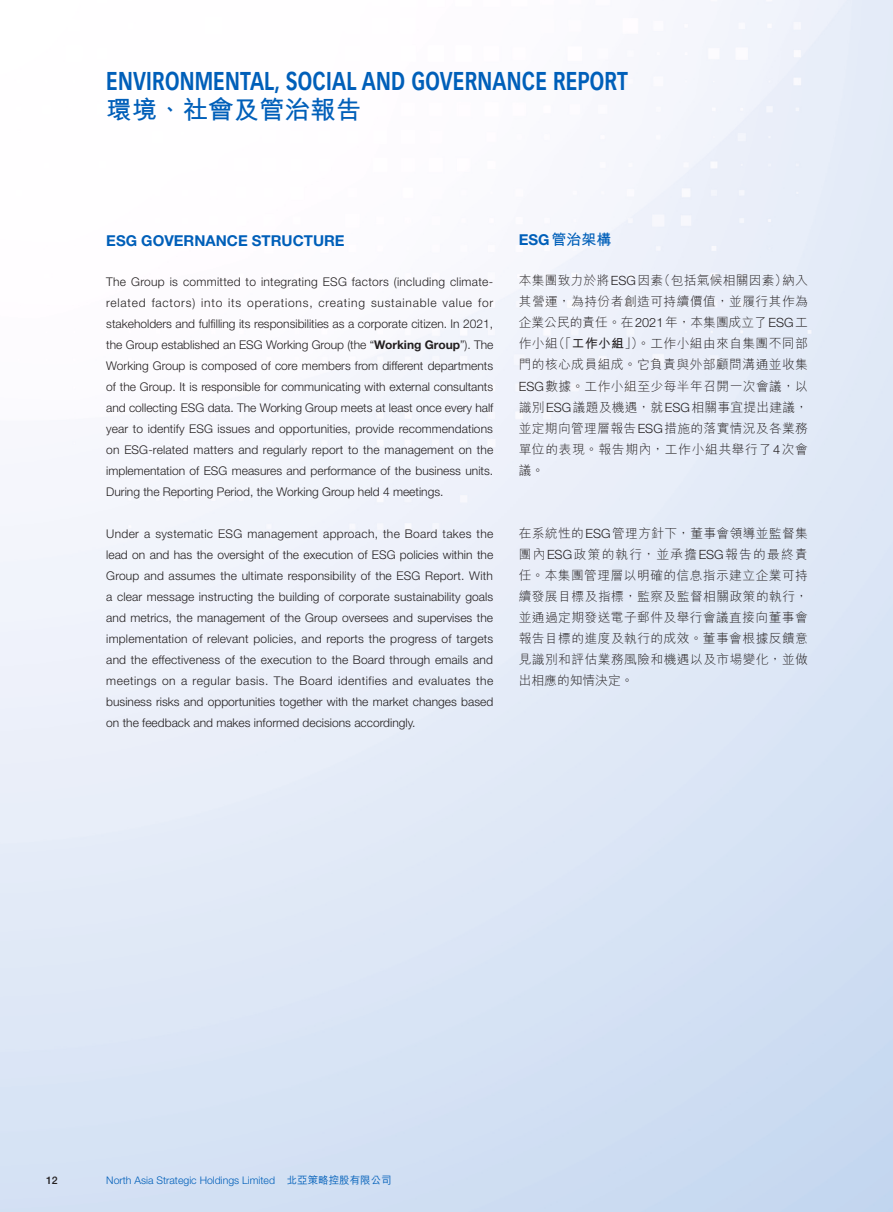
<style>
.page{position:relative;width:893px;height:1212px;background:#fff}
.page>*{position:absolute;margin:0;border:0;box-sizing:border-box;transform-origin:0 0}
.t1{font:700 25.5px "M Hei HK";color:#005fb9}
.t2{font:700 25.35px "Vectora LT Std";letter-spacing:.01em;color:#005fb9;scale:.77 1}
.t3{font:700 15px "Helvetica Neue LT Std";color:#005fb9}
.t4{font:700 15px "M Hei HK";color:#005fb9}
.t5{font:300 12.75px/21px "M Hei HK";letter-spacing:.035em;color:#231f20;text-align:justify}
.t6{font:300 12px/21px "Helvetica Neue LT Std";color:#231f20;text-align:justify}
.t7{font:300 10.5px "Helvetica Neue LT Std";color:#005fb9}
.t8{font:500 10.5px "Helvetica Neue LT Std";color:#231f20}
.s1{font-weight:700}
.s2{font-family:"Helvetica Neue LT Std"}
.s3{font-family:"M Hei HK";font-weight:500}
</style>
<div class="page">
<h2 class="t2" style="left:106px;top:66px;width:679px">ENVIRONMENTAL, SOCIAL AND GOVERNANCE REPORT</h2>
<h1 class="t1" style="left:106px;top:91px;width:256px">環境、社會及管治報告</h1>
<p class="t3" style="left:106px;top:232px;width:240px">ESG GOVERNANCE STRUCTURE</p>
<p class="t6" style="left:106px;top:271px;width:389px">The Group is committed to integrating ESG factors (including climate&shy;related factors) into its operations, creating sustainable value for stakeholders and fulfilling its responsibilities as a corporate citizen. In 2021, the Group established an ESG Working Group (the “<span class="s1">Working Group</span>”). The Working Group is composed of core members from different departments of the Group. It is responsible for communicating with external consultants and collecting ESG data. The Working Group meets at least once every half year to identify ESG issues and opportunities, provide recommendations on ESG-related matters and regularly report to the management on the implementation of ESG measures and performance of the business units.<br>During the Reporting Period, the Working Group held 4 meetings.</p>
<p class="t6" style="left:106px;top:523px;width:389px">Under a systematic ESG management approach, the Board takes the lead on and has the oversight of the execution of ESG policies within the Group and assumes the ultimate responsibility of the ESG Report. With a clear message instructing the building of corporate sustainability goals and metrics, the management of the Group oversees and supervises the implementation of relevant policies, and reports the progress of targets and the effectiveness of the execution to the Board through emails and meetings on a regular basis. The Board identifies and evaluates the business risks and opportunities together with the market changes based on the feedback and makes informed decisions accordingly.</p>
<p class="t4" style="left:519px;top:229px;width:94px"><span class="s2">ESG</span>管治架構</p>
<p class="t5" style="left:519px;top:270px;width:291px">本集團致力於將<span class="s2">ESG</span>因素（包括氣候相關因素）納入其營運，為持份者創造可持續價值，並履行其作為企業公民的責任。在<span class="s2">2021</span>年，本集團成立了<span class="s2">ESG</span>工作小組（「<span class="s1">工作小組</span>」）。工作小組由來自集團不同部門的核心成員組成。它負責與外部顧問溝通並收集<span class="s2">ESG</span>數據。工作小組至少每半年召開一次會議，以識別<span class="s2">ESG</span>議題及機遇，就<span class="s2">ESG</span>相關事宜提出建議，並定期向管理層報告<span class="s2">ESG</span>措施的落實情況及各業務單位的表現。報告期內，工作小組共舉行了<span class="s2">4</span>次會議。</p>
<p class="t5" style="left:519px;top:522px;width:291px">在系統性的<span class="s2">ESG</span>管理方針下，董事會領導並監督集團內<span class="s2">ESG</span>政策的執行，並承擔<span class="s2">ESG</span>報告的最終責任。本集團管理層以明確的信息指示建立企業可持續發展目標及指標，監察及監督相關政策的執行，並通過定期發送電子郵件及舉行會議直接向董事會報告目標的進度及執行的成效。董事會根據反饋意見識別和評估業務風險和機遇以及市場變化，並做出相應的知情決定。</p>
<p class="t8" style="left:46px;top:1174px;width:13px">12</p>
<p class="t7" style="left:106px;top:1174px;width:287px">North Asia Strategic Holdings Limited <span class="s3">北亞策略控股有限公司</span></p>
</div>
